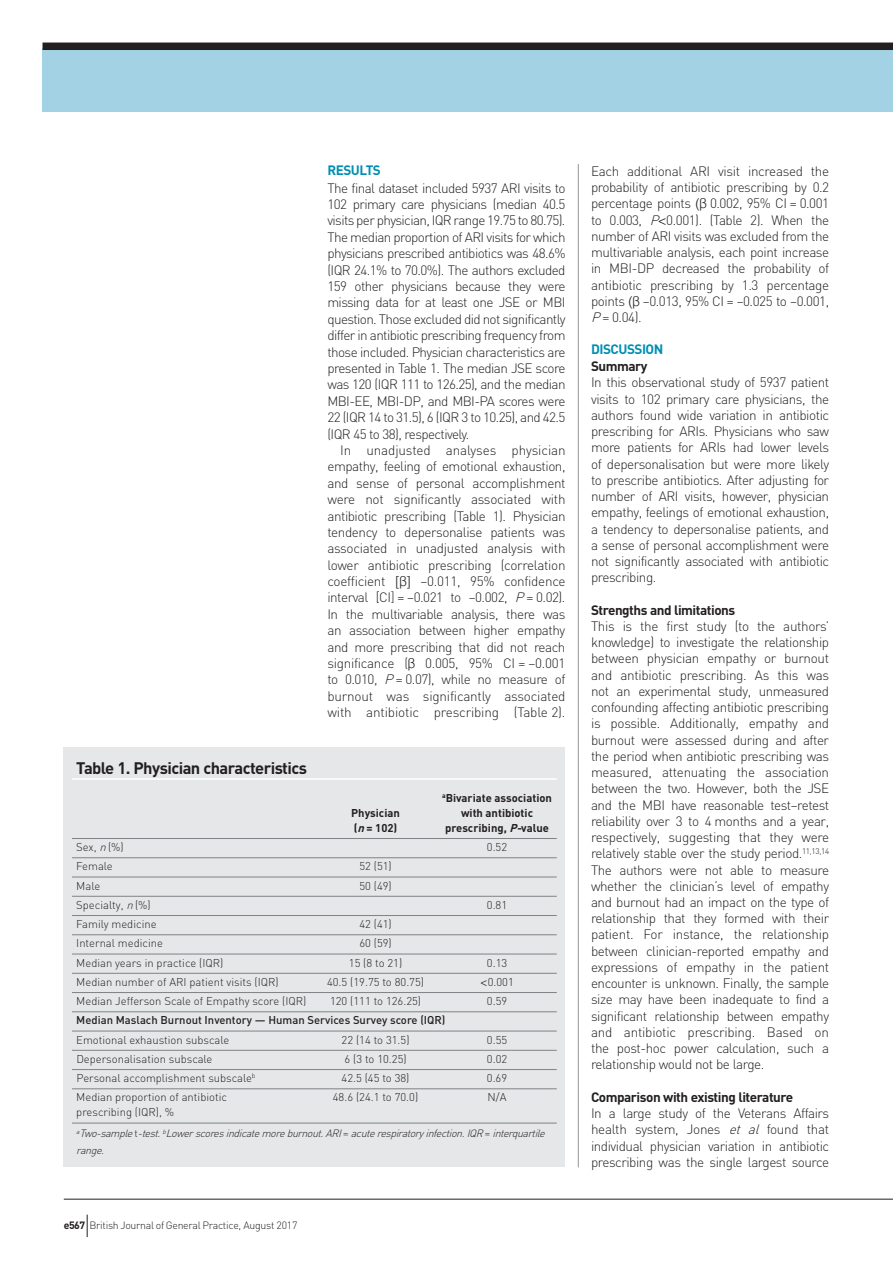
<style>
.page{position:relative;width:893px;height:1263px;background:#fff}
.page>*{position:absolute;margin:0;border:0;box-sizing:border-box;transform-origin:0 0}
.t1{font:700 16.5px "DIN";letter-spacing:-.035em;color:#231f20}
.t2{font:300 13.5px/16.2px "DIN";letter-spacing:-.035em;color:#231f20;text-align:justify}
.t3{font:700 13.5px "DIN";letter-spacing:-.035em;color:#231f20}
.t4{font:700 13.5px "DIN";letter-spacing:-.035em;color:#008fb3}
.t5{font:300 11.25px "DIN";color:#231f20}
.t6{font:700 11.25px "DIN";color:#231f20}
.t7{font:500 11.25px "DIN";color:#231f20}
.t8{font:italic 300 10.5px/16.5px "DIN";color:#231f20}
.t9{font:300 10.5px "DIN";letter-spacing:-.025em;color:#231f20}
.s1{font-family:"Helvetica"}
.s2{font-style:italic}
.s3{font-style:normal}
.s4{font-weight:700}
</style>
<div class="page">
<div style="left:43px;top:48px;width:850px;height:64px;background:#a2d2e3"></div>
<div style="left:43px;top:43px;width:850px;height:7px;background:#231f20"></div>
<hr style="left:578px;top:164px;width:1px;height:1003px;background:#939598">
<div style="left:64px;top:747px;width:501px;height:420px;background:#e6e7e9"></div>
<hr style="left:72px;top:778px;width:485px;height:2px;background:#fff">
<hr style="left:72px;top:838px;width:485px;height:1px;background:#808285">
<hr style="left:72px;top:857px;width:485px;height:1px;background:#808285">
<hr style="left:72px;top:877px;width:485px;height:1px;background:#808285">
<hr style="left:72px;top:896px;width:485px;height:1px;background:#808285">
<hr style="left:72px;top:915px;width:485px;height:1px;background:#808285">
<hr style="left:72px;top:934px;width:485px;height:1px;background:#808285">
<hr style="left:72px;top:954px;width:485px;height:1px;background:#808285">
<hr style="left:72px;top:973px;width:485px;height:1px;background:#808285">
<hr style="left:72px;top:992px;width:485px;height:1px;background:#808285">
<hr style="left:72px;top:1011px;width:485px;height:1px;background:#808285">
<hr style="left:72px;top:1031px;width:485px;height:1px;background:#808285">
<hr style="left:72px;top:1050px;width:485px;height:1px;background:#808285">
<hr style="left:72px;top:1069px;width:485px;height:1px;background:#808285">
<hr style="left:72px;top:1088px;width:485px;height:1px;background:#808285">
<hr style="left:72px;top:1123px;width:485px;height:1px;background:#808285">
<hr style="left:64px;top:1199px;width:829px;height:1px;background:#231f20">
<svg style="left:87px;top:1214px;width:1px;height:23px"></svg>
<p class="t1" style="left:76px;top:757px;width:232px">Table 1. Physician characteristics</p>
<p class="t4" style="left:327px;top:161px;width:55px">RESULTS</p>
<p class="t2" style="left:327px;top:180px;width:240px">The final dataset included 5937 ARI visits to 102 primary care physicians (median 40.5 visits per physician, IQR range 19.75 to 80.75).<br>The median proportion of ARI visits for which physicians prescribed antibiotics was 48.6% (IQR 24.1% to 70.0%). The authors excluded 159 other physicians because they were missing data for at least one JSE or MBI question. Those excluded did not significantly differ in antibiotic prescribing frequency from those included. Physician characteristics are presented in Table 1. The median JSE score was 120 (IQR 111 to 126.25), and the median MBI-EE, MBI-DP, and MBI-PA scores were 22 (IQR 14 to 31.5), 6 (IQR 3 to 10.25), and 42.5 (IQR 45 to 38), respectively.</p>
<p class="t2" style="left:327px;top:442px;width:240px;text-indent:13px">In unadjusted analyses physician empathy, feeling of emotional exhaustion, and sense of personal accomplishment were not significantly associated with antibiotic prescribing (Table 1). Physician tendency to depersonalise patients was associated in unadjusted analysis with lower antibiotic prescribing (correlation coefficient <span class="s1">[β]</span> –0.011, 95% confidence interval [CI] = –0.021 to –0.002, <span class="s2">P</span>= 0.02).<br>In the multivariable analysis, there was an association between higher empathy and more prescribing that did not reach significance (<span class="s1">β</span> 0.005, 95% CI = –0.001 to 0.010, <span class="s2">P</span>= 0.07), while no measure of burnout was significantly associated with antibiotic prescribing (Table 2).</p>
<p class="t6" style="left:442px;top:790px;width:111px"><sup>a</sup>Bivariate association</p>
<p class="t6" style="left:351px;top:805px;width:50px">Physician</p>
<p class="t6" style="left:461px;top:805px;width:74px">with antibiotic</p>
<p class="t6" style="left:354px;top:820px;width:45px">(<span class="s2">n</span>= 102)</p>
<p class="t6" style="left:445px;top:820px;width:105px">prescribing, <span class="s2">P-</span>value</p>
<p class="t5" style="left:76px;top:840px;width:49px">Sex, <span class="s2">n</span>(%)</p>
<p class="t5" style="left:487px;top:840px;width:22px">0.52</p>
<p class="t5" style="left:76px;top:859px;width:38px">Female</p>
<p class="t5" style="left:359px;top:859px;width:34px">52 (51)</p>
<p class="t5" style="left:76px;top:879px;width:25px">Male</p>
<p class="t5" style="left:359px;top:879px;width:34px">50 (49)</p>
<p class="t5" style="left:76px;top:898px;width:76px">Specialty, <span class="s2">n</span>(%)</p>
<p class="t5" style="left:487px;top:898px;width:22px">0.81</p>
<p class="t5" style="left:76px;top:917px;width:82px">Family medicine</p>
<p class="t5" style="left:359px;top:917px;width:34px">42 (41)</p>
<p class="t5" style="left:76px;top:936px;width:88px">Internal medicine</p>
<p class="t5" style="left:359px;top:936px;width:34px">60 (59)</p>
<p class="t5" style="left:76px;top:956px;width:149px">Median years in practice (IQR)</p>
<p class="t5" style="left:349px;top:956px;width:55px">15 (8 to 21)</p>
<p class="t5" style="left:487px;top:956px;width:22px">0.13</p>
<p class="t5" style="left:76px;top:975px;width:204px">Median number of ARI patient visits (IQR)</p>
<p class="t5" style="left:327px;top:975px;width:98px">40.5 (19.75 to 80.75)</p>
<p class="t5" style="left:480px;top:975px;width:35px"><span class="s1">&lt;</span>0.001</p>
<p class="t5" style="left:76px;top:994px;width:232px">Median Jefferson Scale of Empathy score (IQR)</p>
<p class="t5" style="left:330px;top:994px;width:93px">120 (111 to 126.25)</p>
<p class="t5" style="left:487px;top:994px;width:22px">0.59</p>
<p class="t7" style="left:76px;top:1013px;width:371px">Median Maslach Burnout Inventory — Human Services Survey score (IQR)</p>
<p class="t5" style="left:76px;top:1033px;width:154px">Emotional exhaustion subscale</p>
<p class="t5" style="left:342px;top:1033px;width:69px">22 (14 to 31.5)</p>
<p class="t5" style="left:487px;top:1033px;width:22px">0.55</p>
<p class="t5" style="left:76px;top:1052px;width:138px">Depersonalisation subscale</p>
<p class="t5" style="left:345px;top:1052px;width:64px">6 (3 to 10.25)</p>
<p class="t5" style="left:487px;top:1052px;width:22px">0.02</p>
<p class="t5" style="left:76px;top:1071px;width:181px">Personal accomplishment subscale<sup>b</sup></p>
<p class="t5" style="left:342px;top:1071px;width:69px">42.5 (45 to 38)</p>
<p class="t5" style="left:487px;top:1071px;width:22px">0.69</p>
<p class="t5" style="left:76px;top:1090px;width:152px">Median proportion of antibiotic</p>
<p class="t5" style="left:333px;top:1090px;width:87px">48.6 (24.1 to 70.0)</p>
<p class="t5" style="left:488px;top:1090px;width:20px">N/A</p>
<p class="t5" style="left:76px;top:1105px;width:99px">prescribing (IQR), %</p>
<p class="t8" style="left:76px;top:1125px;width:473px"><sup>a</sup>Two-sample<span class="s3">t</span> -test.<sup>b</sup>Lowerscoresindicatemoreburnout.ARI <span class="s3">=</span> acuterespiratoryinfection.IQR <span class="s3">=</span> interquartile range.</p>
<p class="t9" style="left:64px;top:1219px;width:235px"><span class="s4">e567</span> British Journal of General Practice, August 2017</p>
<p class="t2" style="left:591px;top:163px;width:240px">Each additional ARI visit increased the probability of antibiotic prescribing by 0.2 percentage points <span class="s1">(β</span> 0.002, 95% CI = 0.001 to 0.003, <span class="s2">P</span><span class="s1">&lt;</span>0.001). (Table 2). When the number of ARI visits was excluded from the multivariable analysis, each point increase in MBI-DP decreased the probability of antibiotic prescribing by 1.3 percentage points <span class="s1">(β</span> –0.013, 95% CI = –0.025 to –0.001, <span class="s2">P</span>= 0.04).</p>
<p class="t4" style="left:591px;top:340px;width:74px">DISCUSSION</p>
<p class="t3" style="left:591px;top:357px;width:58px">Summary</p>
<p class="t2" style="left:591px;top:374px;width:240px">In this observational study of 5937 patient visits to 102 primary care physicians, the authors found wide variation in antibiotic prescribing for ARIs. Physicians who saw more patients for ARIs had lower levels of depersonalisation but were more likely to prescribe antibiotics. After adjusting for number of ARI visits, however, physician empathy, feelings of emotional exhaustion, a tendency to depersonalise patients, and a sense of personal accomplishment were not significantly associated with antibiotic prescribing.</p>
<p class="t3" style="left:591px;top:601px;width:146px">Strengths and limitations</p>
<p class="t2" style="left:591px;top:618px;width:240px">This is the first study (to the authors’ knowledge) to investigate the relationship between physician empathy or burnout and antibiotic prescribing. As this was not an experimental study, unmeasured confounding affecting antibiotic prescribing is possible. Additionally, empathy and burnout were assessed during and after the period when antibiotic prescribing was measured, attenuating the association between the two. However, both the JSE and the MBI have reasonable test–retest reliability over 3 to 4 months and a year, respectively, suggesting that they were relatively stable over the study period.<sup>11,13,14<br></sup>The authors were not able to measure whether the clinician’s level of empathy and burnout had an impact on the type of relationship that they formed with their patient. For instance, the relationship between clinician-reported empathy and expressions of empathy in the patient encounter is unknown. Finally, the sample size may have been inadequate to find a significant relationship between empathy and antibiotic prescribing. Based on the post-hoc power calculation, such a relationship would not be large.</p>
<p class="t3" style="left:591px;top:1088px;width:204px">Comparison with existing literature</p>
<p class="t2" style="left:591px;top:1105px;width:240px">In a large study of the Veterans Affairs health system, Jones <span class="s2">et al</span> found that individual physician variation in antibiotic prescribing was the single largest source</p>
</div>
